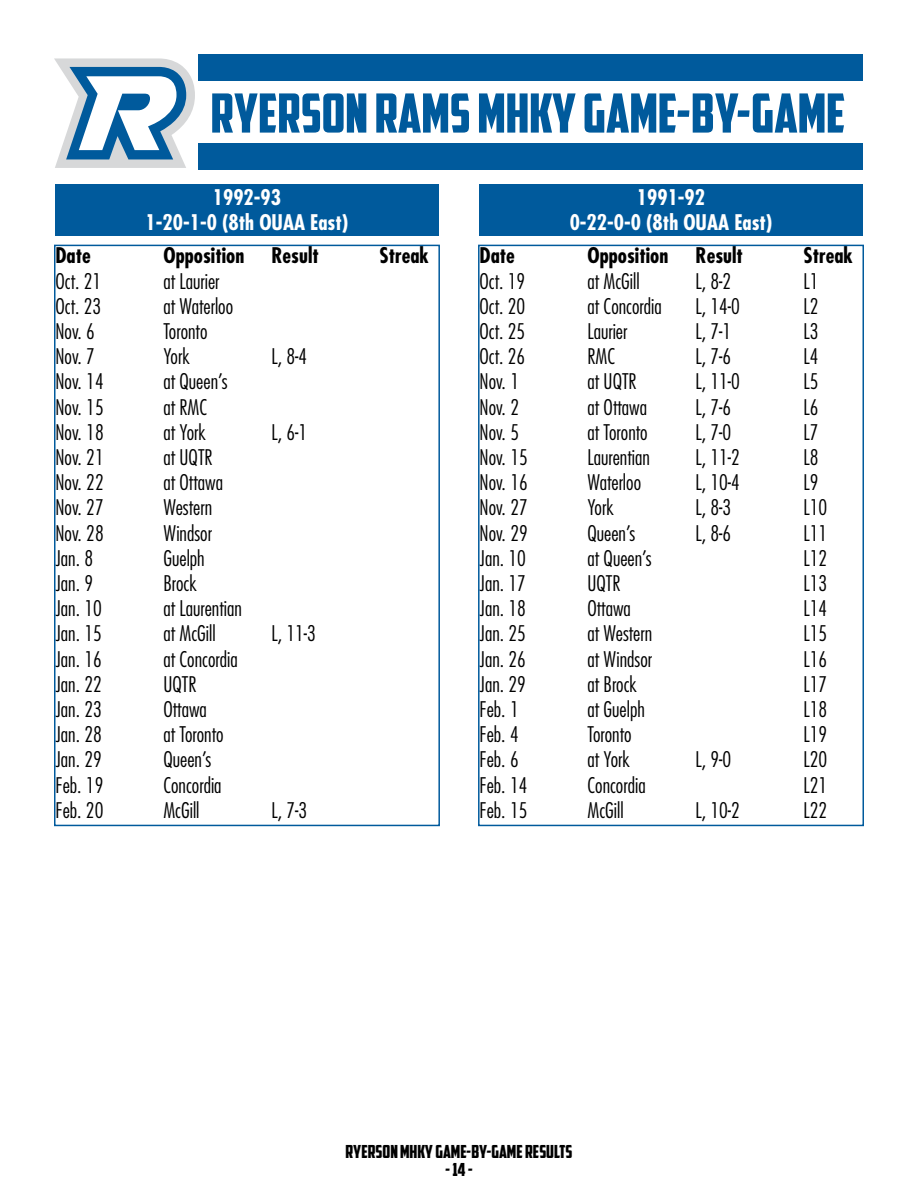
<style>
.page{position:relative;width:918px;height:1188px;background:#fff}
.page>*{position:absolute;margin:0;border:0;box-sizing:border-box;transform-origin:0 0}
.t1{font:54px "American Captain";color:#005a9c}
.t2{font:300 condensed 21px "Futura Std";color:#000}
.t3{font:700 condensed 21px/25.2px "Futura Std";color:#fff;text-align:center}
.t4{font:700 condensed 21px "Futura Std";color:#000}
.t5{font:18px "American Captain";color:#000}
</style>
<div class="page">
<svg style="left:54px;top:58px;width:141px;height:110px"></svg>
<div style="left:199px;top:55px;width:664px;height:115px;background:#005a9c"></div>
<div style="left:197px;top:82px;width:670px;height:61px;background:#fff"></div>
<div style="left:55px;top:184px;width:383px;height:52px;background:#005a9c"></div>
<div style="left:54px;top:245px;width:386px;height:581px;border:2px solid #005a9c"></div>
<div style="left:479px;top:184px;width:383px;height:52px;background:#005a9c"></div>
<div style="left:478px;top:245px;width:386px;height:581px;border:2px solid #005a9c"></div>
<h1 class="t1" style="left:211px;top:81px;width:636px">RYERSON RAMS MHKY GAME-BY-GAME</h1>
<p class="t3" style="left:146px;top:185px;width:204px">1992-93<br>1-20-1-0 (8th OUAA East)</p>
<p class="t4" style="left:55px;top:243px;width:37px">Date</p>
<p class="t4" style="left:163px;top:243px;width:82px">Opposition</p>
<p class="t4" style="left:272px;top:243px;width:49px">Result</p>
<p class="t4" style="left:379px;top:243px;width:51px">Streak</p>
<p class="t2" style="left:55px;top:269px;width:47px">Oct. 21</p>
<p class="t2" style="left:164px;top:269px;width:58px">at Laurier</p>
<p class="t2" style="left:55px;top:294px;width:47px">Oct. 23</p>
<p class="t2" style="left:164px;top:294px;width:71px">at Waterloo</p>
<p class="t2" style="left:55px;top:319px;width:41px">Nov. 6</p>
<p class="t2" style="left:164px;top:319px;width:46px">Toronto</p>
<p class="t2" style="left:55px;top:344px;width:41px">Nov. 7</p>
<p class="t2" style="left:164px;top:344px;width:28px">York</p>
<p class="t2" style="left:272px;top:344px;width:37px">L, 8-4</p>
<p class="t2" style="left:55px;top:369px;width:50px">Nov. 14</p>
<p class="t2" style="left:164px;top:369px;width:66px">at Queen’s</p>
<p class="t2" style="left:55px;top:395px;width:50px">Nov. 15</p>
<p class="t2" style="left:164px;top:395px;width:45px">at RMC</p>
<p class="t2" style="left:55px;top:420px;width:50px">Nov. 18</p>
<p class="t2" style="left:164px;top:420px;width:44px">at York</p>
<p class="t2" style="left:272px;top:420px;width:37px">L, 6-1</p>
<p class="t2" style="left:55px;top:445px;width:50px">Nov. 21</p>
<p class="t2" style="left:164px;top:445px;width:51px">at UQTR</p>
<p class="t2" style="left:55px;top:470px;width:50px">Nov. 22</p>
<p class="t2" style="left:164px;top:470px;width:61px">at Ottawa</p>
<p class="t2" style="left:55px;top:495px;width:50px">Nov. 27</p>
<p class="t2" style="left:164px;top:495px;width:50px">Western</p>
<p class="t2" style="left:55px;top:521px;width:50px">Nov. 28</p>
<p class="t2" style="left:164px;top:521px;width:50px">Windsor</p>
<p class="t2" style="left:55px;top:546px;width:39px">Jan. 8</p>
<p class="t2" style="left:164px;top:546px;width:43px">Guelph</p>
<p class="t2" style="left:55px;top:571px;width:39px">Jan. 9</p>
<p class="t2" style="left:164px;top:571px;width:35px">Brock</p>
<p class="t2" style="left:55px;top:596px;width:48px">Jan. 10</p>
<p class="t2" style="left:164px;top:596px;width:80px">at Laurentian</p>
<p class="t2" style="left:55px;top:621px;width:48px">Jan. 15</p>
<p class="t2" style="left:164px;top:621px;width:54px">at McGill</p>
<p class="t2" style="left:272px;top:621px;width:46px">L, 11-3</p>
<p class="t2" style="left:55px;top:647px;width:48px">Jan. 16</p>
<p class="t2" style="left:164px;top:647px;width:76px">at Concordia</p>
<p class="t2" style="left:55px;top:672px;width:48px">Jan. 22</p>
<p class="t2" style="left:164px;top:672px;width:34px">UQTR</p>
<p class="t2" style="left:55px;top:697px;width:48px">Jan. 23</p>
<p class="t2" style="left:164px;top:697px;width:45px">Ottawa</p>
<p class="t2" style="left:55px;top:722px;width:48px">Jan. 28</p>
<p class="t2" style="left:164px;top:722px;width:62px">at Toronto</p>
<p class="t2" style="left:55px;top:747px;width:48px">Jan. 29</p>
<p class="t2" style="left:164px;top:747px;width:49px">Queen’s</p>
<p class="t2" style="left:55px;top:773px;width:49px">Feb. 19</p>
<p class="t2" style="left:164px;top:773px;width:60px">Concordia</p>
<p class="t2" style="left:55px;top:798px;width:49px">Feb. 20</p>
<p class="t2" style="left:164px;top:798px;width:38px">McGill</p>
<p class="t2" style="left:272px;top:798px;width:37px">L, 7-3</p>
<p class="t3" style="left:570px;top:185px;width:204px">1991-92<br>0-22-0-0 (8th OUAA East)</p>
<p class="t4" style="left:480px;top:243px;width:37px">Date</p>
<p class="t4" style="left:588px;top:243px;width:82px">Opposition</p>
<p class="t4" style="left:696px;top:243px;width:49px">Result</p>
<p class="t4" style="left:804px;top:243px;width:51px">Streak</p>
<p class="t2" style="left:480px;top:269px;width:47px">Oct. 19</p>
<p class="t2" style="left:588px;top:269px;width:54px">at McGill</p>
<p class="t2" style="left:696px;top:269px;width:37px">L, 8-2</p>
<p class="t2" style="left:804px;top:269px;width:16px">L1</p>
<p class="t2" style="left:480px;top:294px;width:47px">Oct. 20</p>
<p class="t2" style="left:588px;top:294px;width:76px">at Concordia</p>
<p class="t2" style="left:696px;top:294px;width:46px">L, 14-0</p>
<p class="t2" style="left:804px;top:294px;width:16px">L2</p>
<p class="t2" style="left:480px;top:319px;width:47px">Oct. 25</p>
<p class="t2" style="left:588px;top:319px;width:41px">Laurier</p>
<p class="t2" style="left:696px;top:319px;width:37px">L, 7-1</p>
<p class="t2" style="left:804px;top:319px;width:16px">L3</p>
<p class="t2" style="left:480px;top:344px;width:47px">Oct. 26</p>
<p class="t2" style="left:588px;top:344px;width:29px">RMC</p>
<p class="t2" style="left:696px;top:344px;width:37px">L, 7-6</p>
<p class="t2" style="left:804px;top:344px;width:16px">L4</p>
<p class="t2" style="left:480px;top:369px;width:41px">Nov. 1</p>
<p class="t2" style="left:588px;top:369px;width:51px">at UQTR</p>
<p class="t2" style="left:696px;top:369px;width:46px">L, 11-0</p>
<p class="t2" style="left:804px;top:369px;width:16px">L5</p>
<p class="t2" style="left:480px;top:395px;width:41px">Nov. 2</p>
<p class="t2" style="left:588px;top:395px;width:61px">at Ottawa</p>
<p class="t2" style="left:696px;top:395px;width:37px">L, 7-6</p>
<p class="t2" style="left:804px;top:395px;width:16px">L6</p>
<p class="t2" style="left:480px;top:420px;width:41px">Nov. 5</p>
<p class="t2" style="left:588px;top:420px;width:62px">at Toronto</p>
<p class="t2" style="left:696px;top:420px;width:37px">L, 7-0</p>
<p class="t2" style="left:804px;top:420px;width:16px">L7</p>
<p class="t2" style="left:480px;top:445px;width:50px">Nov. 15</p>
<p class="t2" style="left:588px;top:445px;width:64px">Laurentian</p>
<p class="t2" style="left:696px;top:445px;width:46px">L, 11-2</p>
<p class="t2" style="left:804px;top:445px;width:16px">L8</p>
<p class="t2" style="left:480px;top:470px;width:50px">Nov. 16</p>
<p class="t2" style="left:588px;top:470px;width:55px">Waterloo</p>
<p class="t2" style="left:696px;top:470px;width:46px">L, 10-4</p>
<p class="t2" style="left:804px;top:470px;width:16px">L9</p>
<p class="t2" style="left:480px;top:495px;width:50px">Nov. 27</p>
<p class="t2" style="left:588px;top:495px;width:28px">York</p>
<p class="t2" style="left:696px;top:495px;width:37px">L, 8-3</p>
<p class="t2" style="left:804px;top:495px;width:25px">L10</p>
<p class="t2" style="left:480px;top:521px;width:50px">Nov. 29</p>
<p class="t2" style="left:588px;top:521px;width:49px">Queen’s</p>
<p class="t2" style="left:696px;top:521px;width:37px">L, 8-6</p>
<p class="t2" style="left:804px;top:521px;width:25px">L11</p>
<p class="t2" style="left:480px;top:546px;width:48px">Jan. 10</p>
<p class="t2" style="left:588px;top:546px;width:66px">at Queen’s</p>
<p class="t2" style="left:804px;top:546px;width:25px">L12</p>
<p class="t2" style="left:480px;top:571px;width:48px">Jan. 17</p>
<p class="t2" style="left:588px;top:571px;width:34px">UQTR</p>
<p class="t2" style="left:804px;top:571px;width:25px">L13</p>
<p class="t2" style="left:480px;top:596px;width:48px">Jan. 18</p>
<p class="t2" style="left:588px;top:596px;width:45px">Ottawa</p>
<p class="t2" style="left:804px;top:596px;width:25px">L14</p>
<p class="t2" style="left:480px;top:621px;width:48px">Jan. 25</p>
<p class="t2" style="left:588px;top:621px;width:66px">at Western</p>
<p class="t2" style="left:804px;top:621px;width:25px">L15</p>
<p class="t2" style="left:480px;top:647px;width:48px">Jan. 26</p>
<p class="t2" style="left:588px;top:647px;width:66px">at Windsor</p>
<p class="t2" style="left:804px;top:647px;width:25px">L16</p>
<p class="t2" style="left:480px;top:672px;width:48px">Jan. 29</p>
<p class="t2" style="left:588px;top:672px;width:51px">at Brock</p>
<p class="t2" style="left:804px;top:672px;width:25px">L17</p>
<p class="t2" style="left:480px;top:697px;width:41px">Feb. 1</p>
<p class="t2" style="left:588px;top:697px;width:59px">at Guelph</p>
<p class="t2" style="left:804px;top:697px;width:25px">L18</p>
<p class="t2" style="left:480px;top:722px;width:41px">Feb. 4</p>
<p class="t2" style="left:588px;top:722px;width:46px">Toronto</p>
<p class="t2" style="left:804px;top:722px;width:25px">L19</p>
<p class="t2" style="left:480px;top:747px;width:41px">Feb. 6</p>
<p class="t2" style="left:588px;top:747px;width:44px">at York</p>
<p class="t2" style="left:696px;top:747px;width:37px">L, 9-0</p>
<p class="t2" style="left:804px;top:747px;width:25px">L20</p>
<p class="t2" style="left:480px;top:773px;width:49px">Feb. 14</p>
<p class="t2" style="left:588px;top:773px;width:60px">Concordia</p>
<p class="t2" style="left:804px;top:773px;width:25px">L21</p>
<p class="t2" style="left:480px;top:798px;width:49px">Feb. 15</p>
<p class="t2" style="left:588px;top:798px;width:38px">McGill</p>
<p class="t2" style="left:696px;top:798px;width:46px">L, 10-2</p>
<p class="t2" style="left:804px;top:798px;width:25px">L22</p>
<p class="t5" style="left:345px;top:1141px;width:229px">RYERSON MHKY GAME-BY-GAME RESULTS</p>
<p class="t5" style="left:445px;top:1159px;width:29px">- 14 -</p>
</div>
